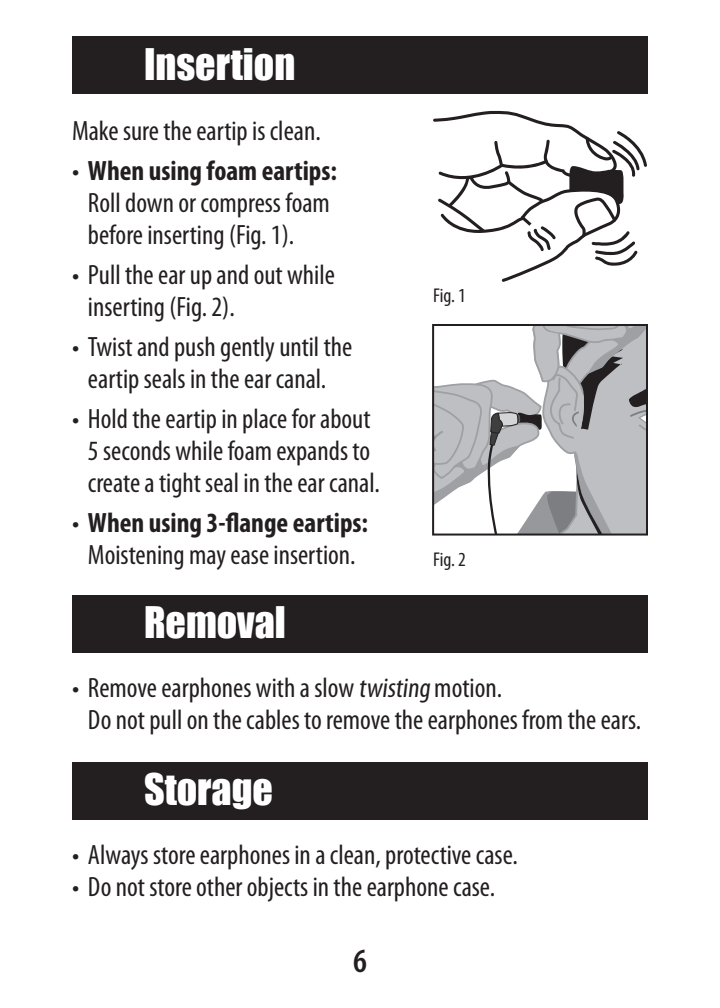
<style>
.page{position:relative;width:720px;height:1008px;background:#fff}
.page>*{position:absolute;margin:0;border:0;box-sizing:border-box;transform-origin:0 0}
.t1{font:40px "Impact";color:#fff}
.t2{font:600 condensed 34px "Myriad";color:#231f20}
.t3{font:condensed 28px/32px "Myriad Pro";color:#231f20}
.t4{font:condensed 20px "Myriad Pro";letter-spacing:-.005em;color:#231f20}
.s1{font-weight:700}
</style>
<div class="page">
<div style="left:72px;top:36px;width:576px;height:58px;background:#231f20"></div>
<div style="left:72px;top:595px;width:576px;height:58px;background:#231f20"></div>
<div style="left:72px;top:762px;width:576px;height:58px;background:#231f20"></div>
<svg style="left:433px;top:111px;width:214px;height:171px"></svg>
<svg style="left:435px;top:327px;width:210px;height:206px"></svg>
<div style="left:432px;top:324px;width:216px;height:212px;border:2px solid #231f20"></div>
<h1 class="t1" style="left:144px;top:33px;width:153px">Insertion</h1>
<p class="t3" style="left:72px;top:114px;width:250px">Make sure the eartip is clean.</p>
<p class="t3" style="left:88px;top:154px;width:251px;text-indent:-16px">• <span class="s1">When using foam eartips:<br></span>Roll down or compress foam before inserting (Fig. 1).</p>
<p class="t3" style="left:88px;top:258px;width:248px;text-indent:-16px">• Pull the ear up and out while inserting (Fig. 2).</p>
<p class="t3" style="left:72px;top:330px;width:282px;text-align:center">• Twist and push gently until the eartip seals in the ear canal.</p>
<p class="t3" style="left:72px;top:403px;width:309px;text-align:center">• Hold the eartip in place for about<br>5 seconds while foam expands to create a tight seal in the ear canal.</p>
<p class="t3" style="left:72px;top:507px;width:298px;text-align:center">• <span class="s1">When using 3-flange eartips:<br></span>Moistening may ease insertion.</p>
<h1 class="t1" style="left:144px;top:592px;width:143px">Removal</h1>
<p class="t4" style="left:433px;top:284px;width:34px">Fig. 1</p>
<p class="t4" style="left:433px;top:547px;width:34px">Fig. 2</p>
<p class="t3" style="left:88px;top:672px;width:555px;text-indent:-16px">• Remove earphones with a slow twisting motion.<br>Do not pull on the cables to remove the earphones from the ears.</p>
<h1 class="t1" style="left:144px;top:759px;width:130px">Storage</h1>
<p class="t3" style="left:72px;top:839px;width:448px">• Always store earphones in a clean, protective case.</p>
<p class="t3" style="left:72px;top:871px;width:425px">• Do not store other objects in the earphone case.</p>
<p class="t2" style="left:353px;top:944px;width:15px">6</p>
</div>
